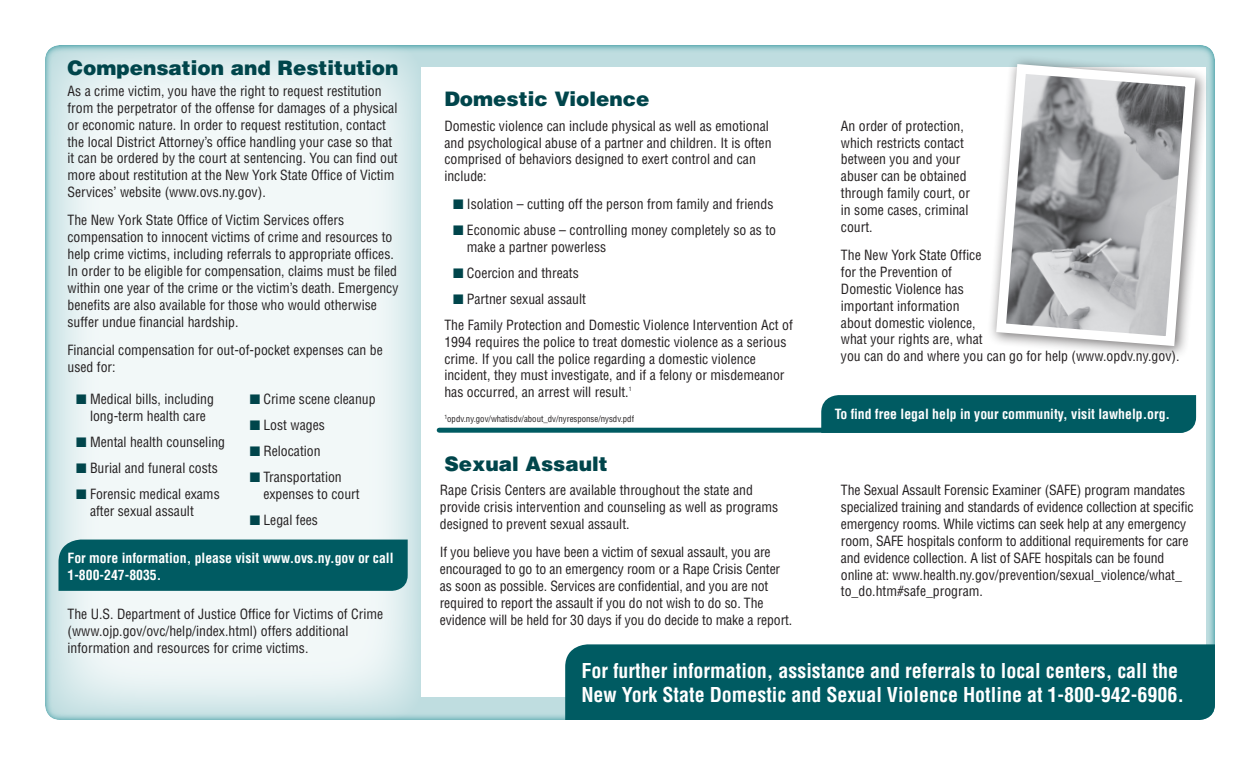
<style>
.page{position:relative;width:1260px;height:765px;background:#fff}
.page>*{position:absolute;margin:0;border:0;box-sizing:border-box;transform-origin:0 0}
.Call_out{font:700 condensed 20px/24px "Helvetica";color:#fff}
.Body_Header{font:900 20px "Helvetica";color:#00454b}
.Body{font:condensed 13.75px/16.9px "Helvetica";color:#231f20}
.Call_out-2{font:700 condensed 13.75px/16.9px "Helvetica";color:#fff}
.Body-2{font:condensed 8.75px "Helvetica";color:#231f20}
.Body-3{font:condensed 5.75px "Helvetica";color:#231f20}
.s1{color:#00454b}
</style>
<div class="page">
<div style="left:44px;top:43px;width:1171px;height:678px;background:#fff;opacity:.75"></div>
<div style="left:422px;top:68px;width:784px;height:630px;background:#fff"></div>
<svg style="left:45px;top:45px;width:377px;height:675px;fill:#f2f8f8"></svg>
<div style="left:439px;top:428px;width:743px;height:5px;background:#005b62"></div>
<div style="left:565px;top:644px;width:650px;height:76px;background:#005b62"></div>
<div style="left:821px;top:395px;width:375px;height:38px;background:#005b62"></div>
<div style="left:59px;top:540px;width:349px;height:51px;background:#005b62"></div>
<div style="left:987px;top:55px;width:223px;height:305px;background:#231f20;opacity:.6"></div>
<svg style="left:991px;top:59px;width:209px;height:292px"></svg>
<p class="Body_Header" style="left:68px;top:54px;width:333px">Compensation and Restitution</p>
<p class="Body" style="left:68px;top:82px;width:332px">As a crime victim, you have the right to request restitution from the perpetrator of the offense for damages of a physical or economic nature. In order to request restitution, contact the local District Attorney’s office handling your case so that it can be ordered by the court at sentencing. You can find out more about restitution at the New York State Office of Victim Services’ website (www.ovs.ny.gov).</p>
<p class="Body" style="left:68px;top:212px;width:333px">The New York State Office of Victim Services offers compensation to innocent victims of crime and resources to help crime victims, including referrals to appropriate offices.<br>In order to be eligible for compensation, claims must be filed within one year of the crime or the victim’s death. Emergency benefits are also available for those who would otherwise suffer undue financial hardship.</p>
<p class="Body" style="left:68px;top:341px;width:317px">Financial compensation for out-of-pocket expenses can be used for:</p>
<p class="Body" style="left:76px;top:391px;width:139px;text-align:center"><span class="s1">■</span> Medical bills, including long-term health care</p>
<p class="Body" style="left:76px;top:434px;width:150px"><span class="s1">■</span> Mental health counseling</p>
<p class="Body" style="left:76px;top:459px;width:143px"><span class="s1">■</span> Burial and funeral costs</p>
<p class="Body" style="left:90px;top:485px;width:131px;text-indent:-14px"><span class="s1">■</span> Forensic medical exams after sexual assault</p>
<p class="Body" style="left:250px;top:391px;width:127px"><span class="s1">■</span> Crime scene cleanup</p>
<p class="Body" style="left:250px;top:417px;width:77px"><span class="s1">■</span> Lost wages</p>
<p class="Body" style="left:250px;top:443px;width:73px"><span class="s1">■</span> Relocation</p>
<p class="Body" style="left:263px;top:468px;width:98px;text-indent:-14px"><span class="s1">■</span> Transportation expenses to court</p>
<p class="Body" style="left:250px;top:511px;width:70px"><span class="s1">■</span> Legal fees</p>
<p class="Call_out-2" style="left:68px;top:549px;width:328px">For more information, please visit www.ovs.ny.gov or call<br>1-800-247-8035.</p>
<p class="Body" style="left:68px;top:606px;width:317px">The U.S. Department of Justice Office for Victims of Crime (www.ojp.gov/ovc/help/index.html) offers additional information and resources for crime victims.</p>
<p class="Body_Header" style="left:444px;top:86px;width:207px">Domestic Violence</p>
<p class="Body" style="left:444px;top:117px;width:329px">Domestic violence can include physical as well as emotional and psychological abuse of a partner and children. It is often comprised of behaviors designed to exert control and can include:</p>
<p class="Body" style="left:453px;top:196px;width:322px"><span class="s1">■</span> Isolation – cutting off the person from family and friends</p>
<p class="Body" style="left:467px;top:222px;width:311px;text-indent:-14px"><span class="s1">■</span> Economic abuse – controlling money completely so as to make a partner powerless</p>
<p class="Body" style="left:453px;top:265px;width:127px"><span class="s1">■</span> Coercion and threats</p>
<p class="Body" style="left:453px;top:290px;width:134px"><span class="s1">■</span> Partner sexual assault</p>
<p class="Body" style="left:444px;top:316px;width:350px">The Family Protection and Domestic Violence Intervention Act of 1994 requires the police to treat domestic violence as a serious crime. If you call the police regarding a domestic violence incident, they must investigate, and if a felony or misdemeanor has occurred, an arrest will result.</p>
<p class="Body-3" style="left:629px;top:385px;width:4px">1</p>
<p class="Body-2" style="left:444px;top:414px;width:191px"><sup>1</sup>opdv.ny.gov/whatisdv/about_dv/nyresponse/nysdv.pdf</p>
<p class="Body_Header" style="left:444px;top:451px;width:165px">Sexual Assault</p>
<p class="Body" style="left:440px;top:482px;width:340px">Rape Crisis Centers are available throughout the state and provide crisis intervention and counseling as well as programs designed to prevent sexual assault.</p>
<p class="Body" style="left:440px;top:544px;width:354px">If you believe you have been a victim of sexual assault, you are encouraged to go to an emergency room or a Rape Crisis Center as soon as possible. Services are confidential, and you are not required to report the assault if you do not wish to do so. The evidence will be held for 30 days if you do decide to make a report.</p>
<p class="Body" style="left:841px;top:117px;width:131px">An order of protection, which restricts contact between you and your abuser can be obtained through family court, or in some cases, criminal court.</p>
<p class="Body" style="left:841px;top:247px;width:340px">The New York State Office<br>for the Prevention of<br>Domestic Violence has<br>important information<br>about domestic violence,<br>what your rights are, what<br>you can do and where you can go for help (www.opdv.ny.gov).</p>
<p class="Call_out-2" style="left:835px;top:405px;width:337px">To find free legal help in your community, visit lawhelp.org.</p>
<p class="Body" style="left:841px;top:482px;width:354px">The Sexual Assault Forensic Examiner (SAFE) program mandates specialized training and standards of evidence collection at specific emergency rooms. While victims can seek help at any emergency room, SAFE hospitals conform to additional requirements for care and evidence collection. A list of SAFE hospitals can be found online at: www.health.ny.gov/prevention/sexual_violence/what_ to_do.htm#safe_program.</p>
<p class="Call_out" style="left:581px;top:658px;width:604px">For further information, assistance and referrals to local centers, call the<br>New York State Domestic and Sexual Violence Hotline at 1-800-942-6906.</p>
</div>
